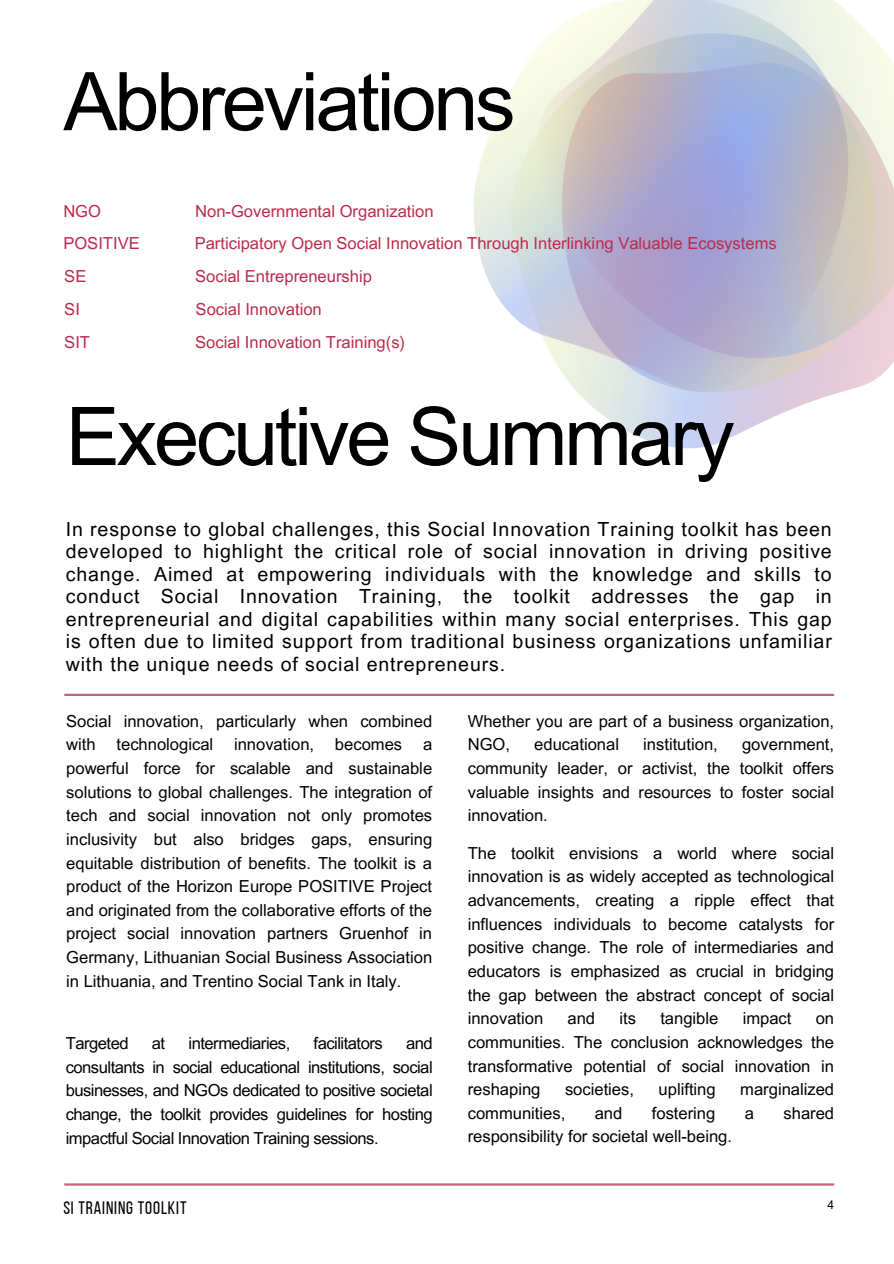
<style>
.page{position:relative;width:894px;height:1264px;background:#fff}
.page>*{position:absolute;margin:0;border:0;box-sizing:border-box;transform-origin:0 0}
.t1{font:81px "Arial MT Pro";letter-spacing:-.04em;color:#000}
.t2{font:19.5px/22.5px "Arial MT Pro";letter-spacing:.045em;color:#000;text-align:justify}
.t3{font:18px "Bebas Neue";letter-spacing:.05em;color:#000}
.t4{font:16.5px/23.7px "Arial MT Pro";color:#000;text-align:justify}
.t5{font:16.5px "Arial MT Pro";color:#ba2b4b}
.t6{font:16.5px "Arial MT Pro";letter-spacing:-.03em;color:#000}
.t7{font:12px "Arial MT Pro";color:#000}
</style>
<div class="page">
<hr style="left:64px;top:693px;width:769px;height:3px;background:#ba2b4b">
<hr style="left:64px;top:1183px;width:769px;height:2px;background:#ba2b4b">
<svg style="left:610px;top:376px;width:270px;height:73px"></svg>
<svg style="left:576px;top:391px;width:299px;height:29px"></svg>
<svg style="left:473px;top:87px;width:404px;height:304px"></svg>
<svg style="left:513px;top:0;width:380px;height:376px;background:#c5c4d4"></svg>
<p class="t1" style="left:63px;top:71px;width:453px">Abbreviations</p>
<h4 class="t5" style="left:63px;top:204px;width:39px">NGO</h4>
<p class="t5" style="left:63px;top:237px;width:78px">POSITIVE</p>
<h4 class="t5" style="left:64px;top:270px;width:24px">SE</h4>
<p class="t5" style="left:64px;top:303px;width:17px">SI</p>
<h4 class="t5" style="left:64px;top:336px;width:27px">SIT</h4>
<p class="t5" style="left:195px;top:204px;width:240px">Non-Governmental Organization</p>
<h4 class="t5" style="left:195px;top:237px;width:583px">Participatory Open Social Innovation Through Interlinking Valuable Ecosystems</h4>
<p class="t5" style="left:195px;top:270px;width:178px">Social Entrepreneurship</p>
<h4 class="t5" style="left:195px;top:303px;width:128px">Social Innovation</h4>
<p class="t5" style="left:195px;top:336px;width:211px">Social Innovation Training(s)</p>
<h1 class="t1" style="left:66px;top:406px;width:670px">Executive Summary</h1>
<h3 class="t2" style="left:66px;top:520px;width:767px">In response to global challenges, this Social Innovation Training toolkit has been developed to highlight the critical role of social innovation in driving positive change. Aimed at empowering individuals with the knowledge and skills to conduct Social Innovation Training, the toolkit addresses the gap in entrepreneurial and digital capabilities within many social enterprises. This gap is often due to limited support from traditional business organizations unfamiliar with the unique needs of social entrepreneurs.</h3>
<p class="t4" style="left:66px;top:711px;width:367px">Social innovation, particularly when combined with</p>
<p class="t4" style="left:467px;top:711px;width:368px">Whether you are part of a business organization,<br>NGO,</p>
<p class="t4" style="left:116px;top:734px;width:98px">technological</p>
<p class="t4" style="left:234px;top:734px;width:82px">innovation,</p>
<p class="t4" style="left:335px;top:734px;width:69px">becomes</p>
<p class="t4" style="left:534px;top:734px;width:86px">educational</p>
<p class="t4" style="left:643px;top:734px;width:76px">institution,</p>
<p class="t4" style="left:467px;top:734px;width:368px;text-indent:274px">government, community leader, or activist, the toolkit offers valuable insights and resources to foster social innovation.</p>
<p class="t4" style="left:467px;top:843px;width:368px">The toolkit envisions a world where social innovation is as widely accepted as technological advancements, creating a ripple effect that influences individuals to become catalysts for positive change. The role of intermediaries and educators is emphasized as crucial in bridging the gap between the abstract concept of social innovation</p>
<p class="t4" style="left:66px;top:734px;width:367px;text-indent:356px">a powerful force for scalable and sustainable solutions to global challenges. The integration of tech and social innovation not only promotes inclusivity but also bridges gaps, ensuring equitable distribution of benefits. The toolkit is a product of the Horizon Europe POSITIVE Project and originated from the collaborative efforts of the project social innovation partners Gruenhof in Germany, Lithuanian Social Business Association in Lithuania, and Trentino Social Tank in Italy.</p>
<p class="t4" style="left:567px;top:1008px;width:29px">and</p>
<p class="t4" style="left:619px;top:1008px;width:18px">its</p>
<p class="t4" style="left:660px;top:1008px;width:59px">tangible</p>
<p class="t4" style="left:742px;top:1008px;width:50px">impact</p>
<p class="t4" style="left:467px;top:1008px;width:368px;text-indent:348px">on communities. The conclusion acknowledges the transformative potential of social innovation in reshaping</p>
<p class="t6" style="left:66px;top:1037px;width:64px">Targeted</p>
<p class="t4" style="left:152px;top:1033px;width:15px">at</p>
<p class="t6" style="left:188px;top:1037px;width:103px">intermediaries,</p>
<p class="t6" style="left:313px;top:1037px;width:71px">facilitators</p>
<p class="t4" style="left:66px;top:1033px;width:368px;text-indent:340px">and consultants in social educational institutions, social businesses, and NGOs dedicated to positive societal change, the toolkit provides guidelines for hosting impactful Social Innovation Training sessions.</p>
<p class="t4" style="left:565px;top:1079px;width:71px">societies,</p>
<p class="t4" style="left:658px;top:1079px;width:59px">uplifting</p>
<p class="t4" style="left:740px;top:1079px;width:95px">marginalized</p>
<p class="t4" style="left:467px;top:1103px;width:99px">communities,</p>
<p class="t4" style="left:594px;top:1103px;width:29px">and</p>
<p class="t4" style="left:651px;top:1103px;width:65px">fostering</p>
<p class="t4" style="left:744px;top:1103px;width:11px">a</p>
<p class="t4" style="left:783px;top:1103px;width:52px">shared</p>
<p class="t4" style="left:467px;top:1126px;width:266px">responsibility for societal well-being.</p>
<h2 class="t3" style="left:63px;top:1200px;width:125px">SI TRAINING TOOLKIT</h2>
<h1 class="t7" style="left:827px;top:1199px;width:8px">4</h1>
</div>
